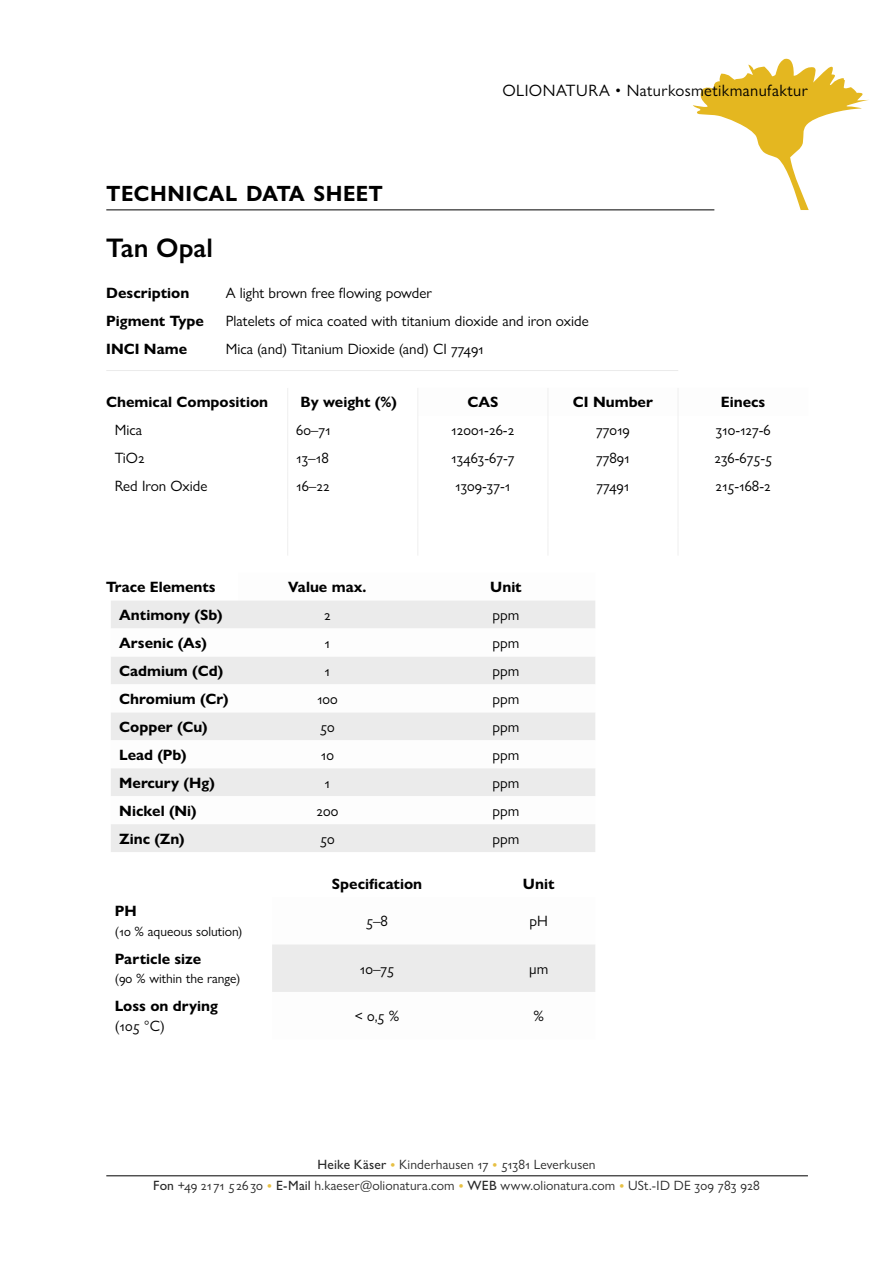
<style>
.page{position:relative;width:893px;height:1263px;background:#fff}
.page>*{position:absolute;margin:0;border:0;box-sizing:border-box;transform-origin:0 0}
.t1{font:600 30px "Gill Sans Nova";color:#000}
.t2{font:600 27px "Gill Sans Nova";color:#000}
.t3{font:16.5px "Gill Sans Nova";letter-spacing:.025em;color:#000}
.t4{font:15px "Gill Sans Nova";color:#000}
.t5{font:700 15px "Gill Sans Nova";color:#000}
.t6{font:13.5px/21px "Gill Sans Nova";letter-spacing:.01em;color:#292929;text-align:center}
.t7{font:13.5px "Gill Sans Nova";color:#000}
.s1{font-weight:500}
.s2{font-weight:700;font-size:12px;color:#e7c045}
</style>
<div class="page">
<hr style="left:106px;top:210px;width:608px;height:1px;background:#000">
<hr style="left:106px;top:370px;width:111px;height:1px;background:#ebebeb">
<hr style="left:217px;top:370px;width:461px;height:1px;background:#ebebeb">
<svg style="left:287px;top:388px;width:1px;height:167px"></svg>
<div style="left:111px;top:601px;width:484px;height:251px;background:#ebebeb"></div>
<svg style="left:111px;top:628px;width:484px;height:196px"></svg>
<div style="left:272px;top:944px;width:323px;height:48px;background:#ebebeb"></div>
<hr style="left:106px;top:1175px;width:702px;height:1px;background:#000">
<svg style="left:693px;top:59px;width:176px;height:151px"></svg>
<p class="t3" style="left:502px;top:80px;width:307px">OLIONATURA • Naturkosmetikmanufaktur</p>
<h1 class="t1" style="left:106px;top:172px;width:277px">Technical Data Sheet</h1>
<h2 class="t2" style="left:106px;top:231px;width:108px">Tan Opal</h2>
<p class="t5" style="left:106px;top:283px;width:85px">Description</p>
<p class="t4" style="left:226px;top:283px;width:208px">A light brown free flowing powder</p>
<p class="t5" style="left:106px;top:311px;width:99px">Pigment Type</p>
<p class="t4" style="left:226px;top:311px;width:365px">Platelets of mica coated with titanium dioxide and iron oxide</p>
<p class="t5" style="left:106px;top:339px;width:82px">INCI Name</p>
<p class="t4" style="left:226px;top:339px;width:260px">Mica (and) Titanium Dioxide (and) CI 77491</p>
<p class="t5" style="left:106px;top:393px;width:163px">Chemical Composition</p>
<p class="t5" style="left:300px;top:393px;width:98px">By weight (%)</p>
<p class="t5" style="left:467px;top:393px;width:32px">CAS</p>
<p class="t5" style="left:573px;top:393px;width:81px">CI Number</p>
<p class="t5" style="left:721px;top:393px;width:46px">Einecs</p>
<p class="t4" style="left:115px;top:421px;width:29px">Mica</p>
<p class="t4" style="left:296px;top:421px;width:36px">60–71</p>
<p class="t4" style="left:451px;top:421px;width:65px">12001-26-2</p>
<p class="t4" style="left:596px;top:421px;width:35px">77019</p>
<p class="t4" style="left:716px;top:421px;width:57px">310-127-6</p>
<p class="t4" style="left:115px;top:449px;width:31px">TiO2</p>
<p class="t4" style="left:296px;top:449px;width:34px">13–18</p>
<p class="t4" style="left:451px;top:449px;width:65px">13463-67-7</p>
<p class="t4" style="left:596px;top:449px;width:35px">77891</p>
<p class="t4" style="left:714px;top:449px;width:59px">236-675-5</p>
<p class="t4" style="left:115px;top:477px;width:94px">Red Iron Oxide</p>
<p class="t4" style="left:296px;top:477px;width:35px">16–22</p>
<p class="t4" style="left:455px;top:477px;width:57px">1309-37-1</p>
<p class="t4" style="left:596px;top:477px;width:34px">77491</p>
<p class="t4" style="left:715px;top:477px;width:57px">215-168-2</p>
<p class="t5" style="left:106px;top:578px;width:111px">Trace Elements</p>
<p class="t5" style="left:288px;top:578px;width:80px">Value max.</p>
<p class="t5" style="left:490px;top:578px;width:33px">Unit</p>
<p class="t5" style="left:119px;top:606px;width:105px">Antimony (Sb)</p>
<p class="t4" style="left:324px;top:606px;width:8px">2</p>
<p class="t4" style="left:493px;top:606px;width:28px">ppm</p>
<p class="t5" style="left:119px;top:633px;width:89px">Arsenic (As)</p>
<p class="t4" style="left:325px;top:634px;width:7px">1</p>
<p class="t4" style="left:493px;top:634px;width:28px">ppm</p>
<p class="t5" style="left:119px;top:661px;width:105px">Cadmium (Cd)</p>
<p class="t4" style="left:325px;top:662px;width:7px">1</p>
<p class="t4" style="left:493px;top:662px;width:28px">ppm</p>
<p class="t5" style="left:119px;top:689px;width:111px">Chromium (Cr)</p>
<p class="t4" style="left:317px;top:690px;width:22px">100</p>
<p class="t4" style="left:493px;top:690px;width:28px">ppm</p>
<p class="t5" style="left:119px;top:717px;width:90px">Copper (Cu)</p>
<p class="t4" style="left:320px;top:717px;width:16px">50</p>
<p class="t4" style="left:493px;top:717px;width:28px">ppm</p>
<p class="t5" style="left:119px;top:745px;width:69px">Lead (Pb)</p>
<p class="t4" style="left:321px;top:745px;width:15px">10</p>
<p class="t4" style="left:493px;top:745px;width:28px">ppm</p>
<p class="t5" style="left:119px;top:773px;width:97px">Mercury (Hg)</p>
<p class="t4" style="left:325px;top:773px;width:7px">1</p>
<p class="t4" style="left:493px;top:773px;width:28px">ppm</p>
<p class="t5" style="left:119px;top:801px;width:79px">Nickel (Ni)</p>
<p class="t4" style="left:316px;top:801px;width:23px">200</p>
<p class="t4" style="left:493px;top:801px;width:28px">ppm</p>
<p class="t5" style="left:119px;top:829px;width:67px">Zinc (Zn)</p>
<p class="t4" style="left:320px;top:829px;width:16px">50</p>
<p class="t4" style="left:493px;top:829px;width:28px">ppm</p>
<p class="t5" style="left:332px;top:874px;width:92px">Specification</p>
<p class="t5" style="left:523px;top:874px;width:33px">Unit</p>
<p class="t5" style="left:115px;top:902px;width:23px">PH</p>
<p class="t7" style="left:115px;top:923px;width:129px">(10 % aqueous solution)</p>
<p class="t4" style="left:366px;top:912px;width:23px">5–8</p>
<p class="t4" style="left:529px;top:912px;width:20px">pH</p>
<p class="t5" style="left:115px;top:949px;width:88px">Particle size</p>
<p class="t7" style="left:115px;top:970px;width:127px">(90 % within the range)</p>
<p class="t5" style="left:115px;top:997px;width:105px">Loss on drying</p>
<p class="t4" style="left:115px;top:1017px;width:52px">(105 °C)</p>
<p class="t4" style="left:360px;top:959px;width:36px">10–75</p>
<p class="t4" style="left:529px;top:959px;width:21px">µm</p>
<p class="t4" style="left:355px;top:1007px;width:46px">&lt; 0,5 %</p>
<p class="t4" style="left:533px;top:1007px;width:12px">%</p>
<p class="t6" style="left:153px;top:1154px;width:608px"><span class="s1">Heike Käser</span> <span class="s2">•</span> Kinderhausen 17 <span class="s2">•</span> 51381 Leverkusen<br><span class="s1">Fon</span> +49 21 71 5 26 30 <span class="s2">•</span> <span class="s1">E-Mail</span> h.kaeser@olionatura.com <span class="s2">•</span> <span class="s1">WEB</span> www.olionatura.com <span class="s2">•</span> USt.-ID DE 309 783 928</p>
</div>
